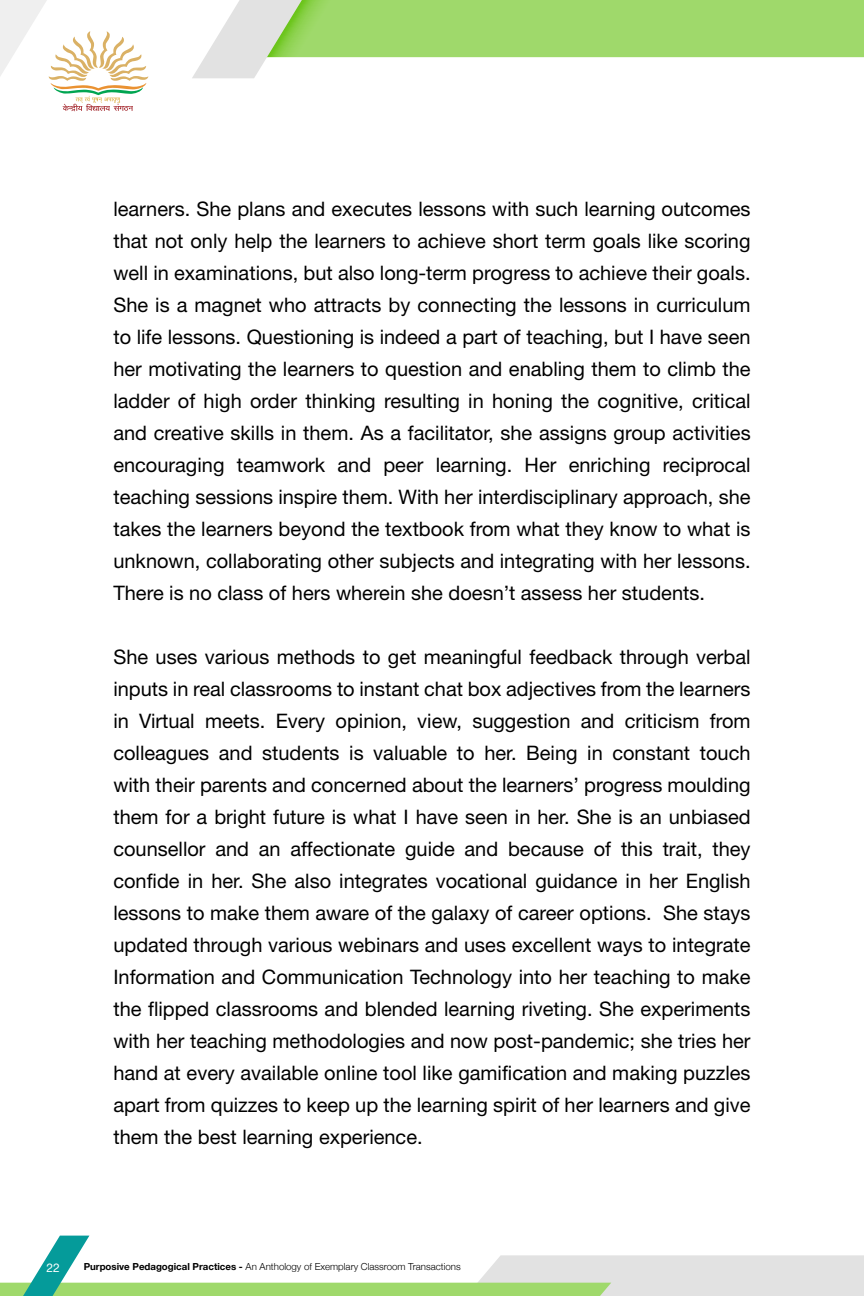
<style>
.page{position:relative;width:864px;height:1296px;background:#fff}
.page>*{position:absolute;margin:0;border:0;box-sizing:border-box;transform-origin:0 0}
.t1{font:20px/32px "Helvetica Neue";color:#000;text-align:justify}
.t2{font:12px "Helvetica Neue";color:#fff}
.t3{font:300 9.6px "Helvetica Neue";color:#000}
.s1{font-weight:700}
</style>
<div class="page">
<svg style="left:192px;top:0;width:672px;height:78px"></svg>
<svg style="left:0;top:1236px;width:864px;height:60px"></svg>
<svg style="left:0;top:0;width:148px;height:112px"></svg>
<p class="t1" style="left:113px;top:192px;width:639px">learners. She plans and executes lessons with such learning outcomes that not only help the learners to achieve short term goals like scoring well in examinations, but also long-term progress to achieve their goals.<br>She is a magnet who attracts by connecting the lessons in curriculum to life lessons. Questioning is indeed a part of teaching, but I have seen her motivating the learners to question and enabling them to climb the ladder of high order thinking resulting in honing the cognitive, critical and creative skills in them. As a facilitator, she assigns group activities encouraging teamwork and peer learning. Her enriching reciprocal teaching sessions inspire them. With her interdisciplinary approach, she takes the learners beyond the textbook from what they know to what is unknown, collaborating other subjects and integrating with her lessons.<br>There is no class of hers wherein she doesn’t assess her students.</p>
<p class="t1" style="left:113px;top:640px;width:639px">She uses various methods to get meaningful feedback through verbal inputs in real classrooms to instant chat box adjectives from the learners in Virtual meets. Every opinion, view, suggestion and criticism from colleagues and students is valuable to her. Being in constant touch with their parents and concerned about the learners’ progress moulding them for a bright future is what I have seen in her. She is an unbiased counsellor and an affectionate guide and because of this trait, they confide in her. She also integrates vocational guidance in her English lessons to make them aware of the galaxy of career options. She stays updated through various webinars and uses excellent ways to integrate Information and Communication Technology into her teaching to make the flipped classrooms and blended learning riveting. She experiments with her teaching methodologies and now post-pandemic; she tries her hand at every available online tool like gamification and making puzzles apart from quizzes to keep up the learning spirit of her learners and give them the best learning experience.</p>
<p class="t2" style="left:47px;top:1261px;width:15px">22</p>
<p class="t3" style="left:84px;top:1261px;width:379px"><span class="s1">Purposive Pedagogical Practices -</span> An Anthology of Exemplary Classroom Transactions</p>
</div>
